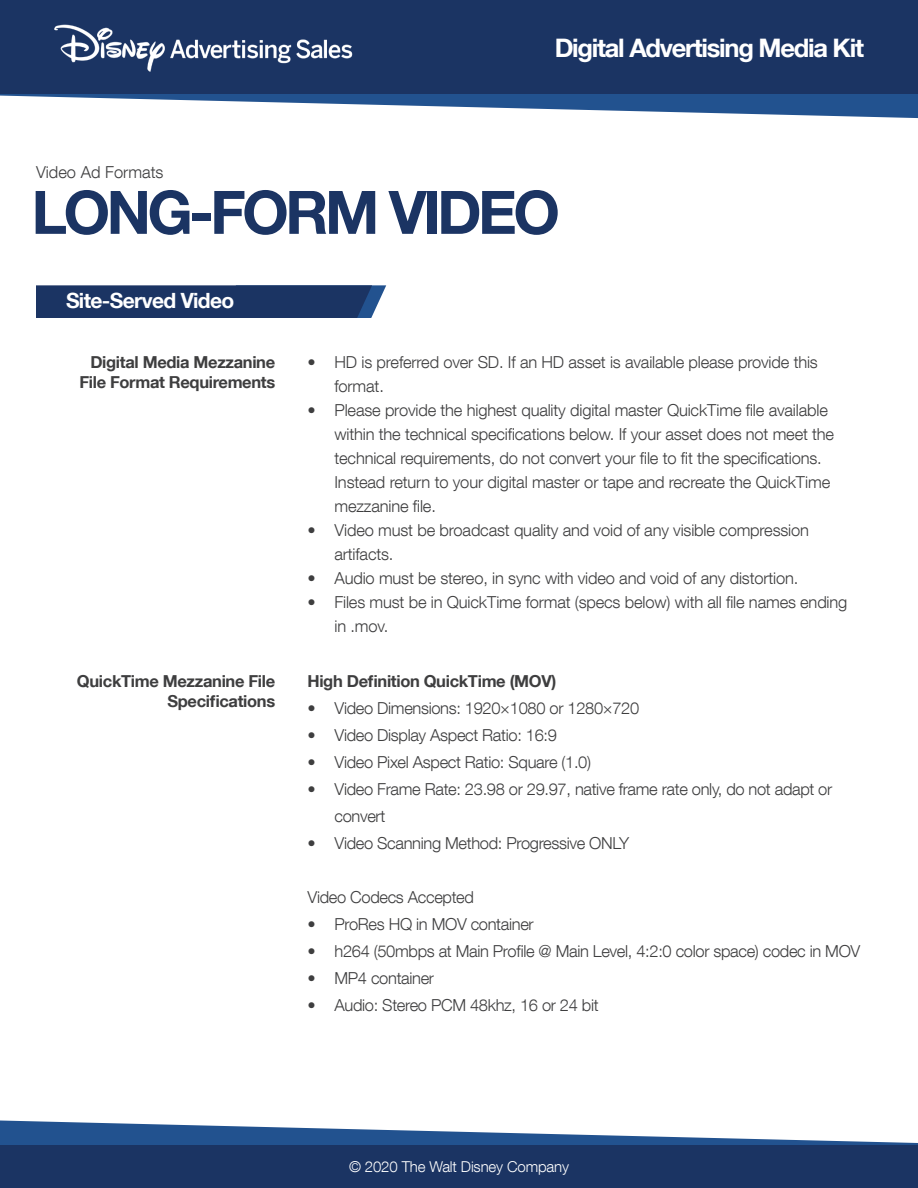
<style>
.page{position:relative;width:918px;height:1188px;background:#fff}
.page>*{position:absolute;margin:0;border:0;box-sizing:border-box;transform-origin:0 0}
.t1{font:700 60px "Helvetica Neue LT Com";letter-spacing:-.06em;color:#1b3463}
.t2{font:700 25.5px "Helvetica Neue LT Com";letter-spacing:-.05em;color:#fff}
.t3{font:700 21px "Helvetica Neue LT Com";letter-spacing:-.03em;color:#fff}
.t4{font:300 16.5px/24px "Helvetica Neue LT Com";letter-spacing:-.01em;color:#3e3e3f}
.t5{font:700 16.5px/19.8px "Helvetica Neue LT Com";letter-spacing:-.02em;color:#3e3e3f;text-align:right}
.t6{font:300 15px "Helvetica Neue LT Com";letter-spacing:-.01em;color:#fff}
</style>
<div class="page">
<svg style="left:0;top:1120px;width:918px;height:25px;fill:#22528f"></svg>
<div style="left:0;top:1145px;width:918px;height:43px;background:#1b3463"></div>
<svg style="left:0;top:93px;width:918px;height:25px;fill:#22528f"></svg>
<div style="left:0;top:0;width:918px;height:93px;background:#1b3463"></div>
<img style="left:54px;top:24px;width:299px;height:48px">
<svg style="left:36px;top:285px;width:350px;height:33px"></svg>
<p class="t4" style="left:36px;top:160px;width:129px">Video Ad Formats</p>
<h2 class="t2" style="left:555px;top:32px;width:311px">Digital Advertising Media Kit</h2>
<p class="t1" style="left:32px;top:175px;width:530px">LONG-FORM VIDEO</p>
<p class="t3" style="left:66px;top:288px;width:170px">Site-Served Video</p>
<p class="t5" style="left:79px;top:352px;width:197px">Digital Media Mezzanine<br>File Format Requirements</p>
<p class="t4" style="left:334px;top:350px;width:485px;text-indent:-27px">• HD is preferred over SD. If an HD asset is available please provide this format.</p>
<p class="t4" style="left:334px;top:398px;width:501px;text-indent:-27px">• Please provide the highest quality digital master QuickTime file available within the technical specifications below. If your asset does not meet the technical requirements, do not convert your file to fit the specifications.<br>Instead return to your digital master or tape and recreate the QuickTime mezzanine file.</p>
<p class="t4" style="left:334px;top:518px;width:476px;text-indent:-27px">• Video must be broadcast quality and void of any visible compression artifacts.</p>
<p class="t4" style="left:308px;top:566px;width:492px">• Audio must be stereo, in sync with video and void of any distortion.</p>
<p class="t4" style="left:334px;top:590px;width:514px;text-indent:-27px">• Files must be in QuickTime format (specs below) with all file names ending in .mov.</p>
<p class="t5" style="left:77px;top:671px;width:200px">QuickTime Mezzanine File<br>Specifications</p>
<p class="t5" style="left:308px;top:671px;width:250px">High Definition QuickTime (MOV)</p>
<p class="t4" style="left:308px;top:696px;width:333px">• Video Dimensions: 1920×1080 or 1280×720</p>
<p class="t4" style="left:308px;top:723px;width:251px">• Video Display Aspect Ratio: 16:9</p>
<p class="t4" style="left:308px;top:750px;width:285px">• Video Pixel Aspect Ratio: Square (1.0)</p>
<p class="t4" style="left:334px;top:775px;width:499px;line-height:27px;text-indent:-27px">• Video Frame Rate: 23.98 or 29.97, native frame rate only, do not adapt or convert</p>
<p class="t4" style="left:308px;top:831px;width:323px">• Video Scanning Method: Progressive ONLY</p>
<p class="t4" style="left:308px;top:885px;width:168px">Video Codecs Accepted</p>
<p class="t4" style="left:308px;top:912px;width:228px">• ProRes HQ in MOV container</p>
<p class="t4" style="left:308px;top:939px;width:554px">• h264 (50mbps at Main Profile @ Main Level, 4:2:0 color space) codec in MOV</p>
<p class="t4" style="left:308px;top:966px;width:128px">• MP4 container</p>
<p class="t4" style="left:308px;top:993px;width:293px">• Audio: Stereo PCM 48khz, 16 or 24 bit</p>
<p class="t6" style="left:349px;top:1158px;width:221px">© 2020 The Walt Disney Company</p>
</div>
